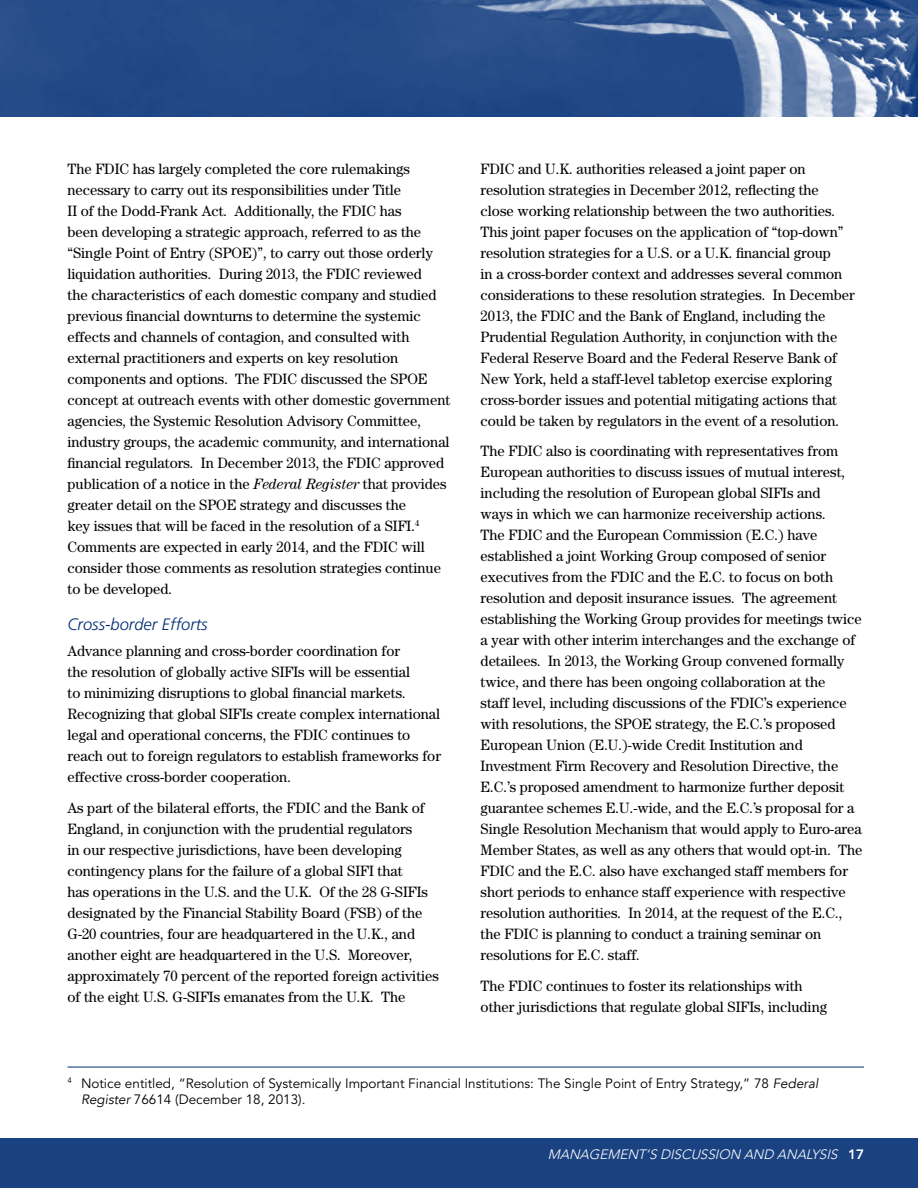
<style>
.page{position:relative;width:918px;height:1188px;background:#fff}
.page>*{position:absolute;margin:0;border:0;box-sizing:border-box;transform-origin:0 0}
.t1{font:italic 300 16.5px "Frutiger LT Std";color:#002d73}
.t2{font:15px/21px "Century";color:#000}
.t3{font:13.5px/16.2px "Avenir LT Std";color:#000}
.t4{font:italic 300 13.5px "Avenir LT Std";color:#fff}
.s1{font-style:italic}
.s2{font-family:"Avenir";font-style:italic}
.s3{font-weight:800;font-style:normal}
</style>
<div class="page">
<img style="left:0;top:0;width:918px;height:117px">
<div style="left:0;top:1138px;width:918px;height:50px;background:#1a4281"></div>
<hr style="left:68px;top:1067px;width:796px;height:1px;background:#002d73">
<p class="t2" style="left:68px;top:158px;width:384px">The FDIC has largely completed the core rulemakings necessary to carry out its responsibilities under Title<br>II of the Dodd-Frank Act. Additionally, the FDIC has<br>been developing a strategic approach, referred to as the “Single Point of Entry (SPOE)”, to carry out those orderly liquidation authorities. During 2013, the FDIC reviewed<br>the characteristics of each domestic company and studied previous financial downturns to determine the systemic effects and channels of contagion, and consulted with external practitioners and experts on key resolution components and options. The FDIC discussed the SPOE concept at outreach events with other domestic government agencies, the Systemic Resolution Advisory Committee, industry groups, the academic community, and international financial regulators. In December 2013, the FDIC approved publication of a notice in the <span class="s1">Federal Register</span> that provides greater detail on the SPOE strategy and discusses the<br>key issues that will be faced in the resolution of a SIFI.<sup>4<br></sup>Comments are expected in early 2014, and the FDIC will consider those comments as resolution strategies continue to be developed.</p>
<p class="t1" style="left:68px;top:615px;width:142px">Cross-border Efforts</p>
<p class="t2" style="left:68px;top:640px;width:375px">Advance planning and cross-border coordination for<br>the resolution of globally active SIFIs will be essential<br>to minimizing disruptions to global financial markets.<br>Recognizing that global SIFIs create complex international legal and operational concerns, the FDIC continues to reach out to foreign regulators to establish frameworks for effective cross-border cooperation.</p>
<p class="t2" style="left:68px;top:797px;width:373px">As part of the bilateral efforts, the FDIC and the Bank of England, in conjunction with the prudential regulators<br>in our respective jurisdictions, have been developing contingency plans for the failure of a global SIFI that<br>has operations in the U.S. and the U.K. Of the 28 G-SIFIs designated by the Financial Stability Board (FSB) of the G-20 countries, four are headquartered in the U.K., and another eight are headquartered in the U.S. Moreover, approximately 70 percent of the reported foreign activities of the eight U.S. G-SIFIs emanates from the U.K. The</p>
<p class="t2" style="left:481px;top:158px;width:376px">FDIC and U.K. authorities released a joint paper on resolution strategies in December 2012, reflecting the close working relationship between the two authorities.<br>This joint paper focuses on the application of “top-down” resolution strategies for a U.S. or a U.K. financial group<br>in a cross-border context and addresses several common considerations to these resolution strategies. In December 2013, the FDIC and the Bank of England, including the Prudential Regulation Authority, in conjunction with the Federal Reserve Board and the Federal Reserve Bank of New York, held a staff-level tabletop exercise exploring cross-border issues and potential mitigating actions that could be taken by regulators in the event of a resolution.</p>
<p class="t2" style="left:481px;top:440px;width:383px">The FDIC also is coordinating with representatives from European authorities to discuss issues of mutual interest, including the resolution of European global SIFIs and<br>ways in which we can harmonize receivership actions.<br>The FDIC and the European Commission (E.C.) have established a joint Working Group composed of senior executives from the FDIC and the E.C. to focus on both resolution and deposit insurance issues. The agreement establishing the Working Group provides for meetings twice a year with other interim interchanges and the exchange of detailees. In 2013, the Working Group convened formally twice, and there has been ongoing collaboration at the<br>staff level, including discussions of the FDIC’s experience with resolutions, the SPOE strategy, the E.C.’s proposed European Union (E.U.)-wide Credit Institution and Investment Firm Recovery and Resolution Directive, the E.C.’s proposed amendment to harmonize further deposit guarantee schemes E.U.-wide, and the E.C.’s proposal for a Single Resolution Mechanism that would apply to Euro-area Member States, as well as any others that would opt-in. The FDIC and the E.C. also have exchanged staff members for short periods to enhance staff experience with respective resolution authorities. In 2014, at the request of the E.C., the FDIC is planning to conduct a training seminar on resolutions for E.C. staff.</p>
<p class="t2" style="left:481px;top:975px;width:348px">The FDIC continues to foster its relationships with other jurisdictions that regulate global SIFIs, including</p>
<p class="t3" style="left:81px;top:1075px;width:739px;text-indent:-14px"><sup>4</sup> Notice entitled, “Resolution of Systemically Important Financial Institutions: The Single Point of Entry Strategy,” 78 <span class="s2">Federal<br>Register</span> 76614 (December 18, 2013).</p>
<p class="t4" style="left:548px;top:1146px;width:318px">MANAGEMENT’S DISCUSSION AND ANALYSIS <span class="s3">17</span></p>
</div>
